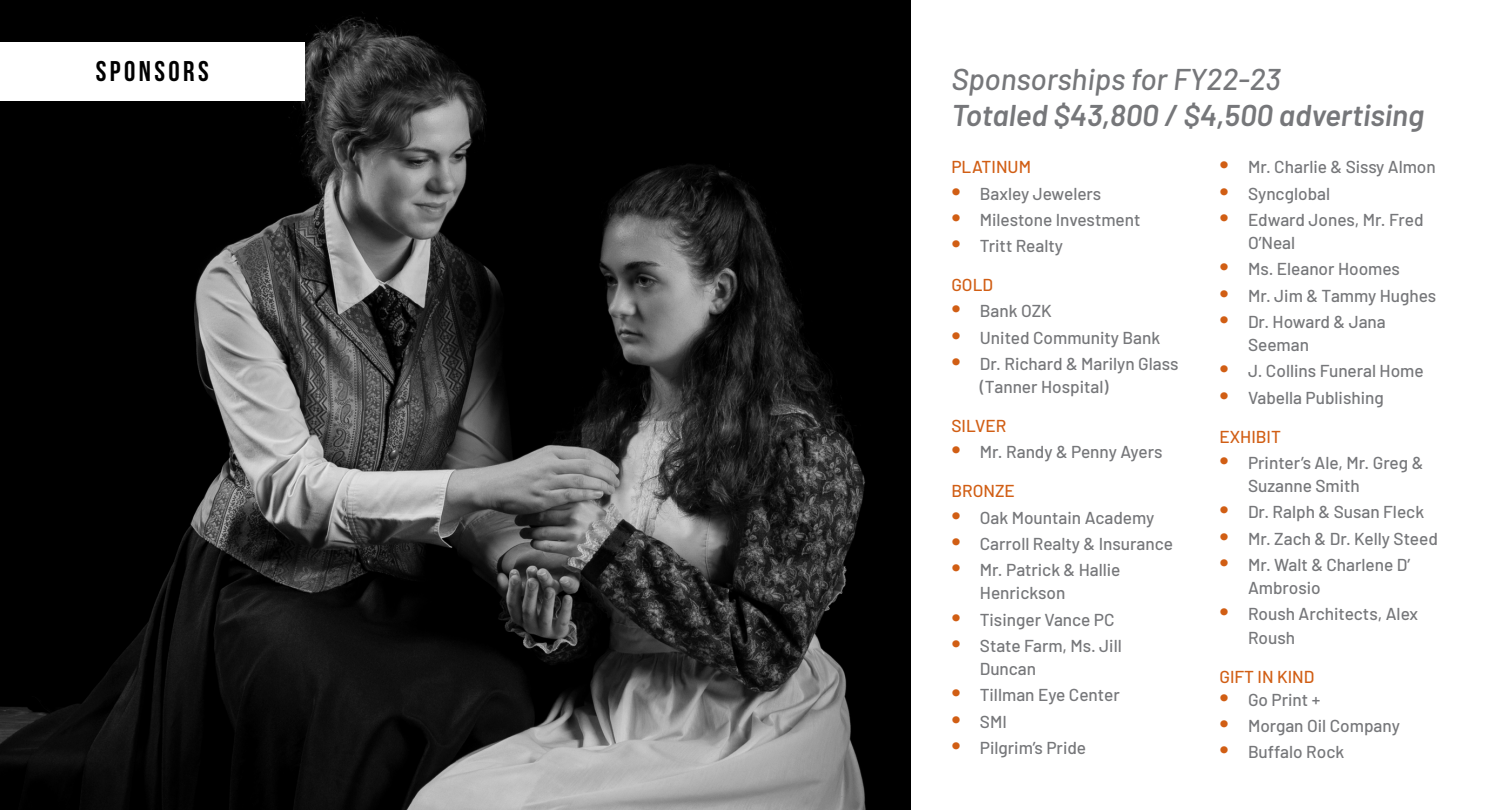
<style>
.page{position:relative;width:1485px;height:810px;background:#fff}
.page>*{position:absolute;margin:0;border:0;box-sizing:border-box;transform-origin:0 0}
.t1{font:italic 600 30px "Barlow";color:#76777a}
.t2{font:italic 500 30px "Barlow";color:#76777a}
.t3{font:28.5px "Bebas Neue";letter-spacing:.12em;color:#000}
.t4{font:500 17.25px/23.2px "Barlow";color:#76777a}
.t5{font:500 17.25px "Barlow";color:#d15e14}
.s1{font-size:30px;color:#d15e14}
</style>
<div class="page">
<img style="left:0;top:0;width:910px;height:810px">
<div style="left:0;top:42px;width:304px;height:58px;background:#fff"></div>
<h2 class="t3" style="left:96px;top:56px;width:114px">SPONSORS</h2>
<h1 class="t2" style="left:951px;top:57px;width:331px">Sponsorships for FY22-23</h1>
<h1 class="t1" style="left:951px;top:93px;width:474px">Totaled $43,800 / $4,500 advertising</h1>
<p class="t5" style="left:951px;top:154px;width:81px">PLATINUM</p>
<p class="t4" style="left:951px;top:180px;width:151px"><span class="s1">•</span> Baxley Jewelers</p>
<p class="t4" style="left:951px;top:207px;width:191px"><span class="s1">•</span> Milestone Investment</p>
<p class="t4" style="left:951px;top:233px;width:113px"><span class="s1">•</span> Tritt Realty</p>
<p class="t5" style="left:951px;top:272px;width:43px">GOLD</p>
<p class="t4" style="left:951px;top:298px;width:102px"><span class="s1">•</span> Bank OZK</p>
<p class="t4" style="left:951px;top:324px;width:211px"><span class="s1">•</span> United Community Bank</p>
<p class="t4" style="left:980px;top:351px;width:200px;text-indent:-28px"><span class="s1">•</span> Dr. Richard &amp; Marilyn Glass (Tanner Hospital)</p>
<p class="t5" style="left:951px;top:413px;width:56px">SILVER</p>
<p class="t4" style="left:951px;top:439px;width:213px"><span class="s1">•</span> Mr. Randy &amp; Penny Ayers</p>
<p class="t5" style="left:951px;top:478px;width:65px">BRONZE</p>
<p class="t4" style="left:951px;top:504px;width:204px"><span class="s1">•</span> Oak Mountain Academy</p>
<p class="t4" style="left:951px;top:531px;width:223px"><span class="s1">•</span> Carroll Realty &amp; Insurance</p>
<p class="t4" style="left:980px;top:557px;width:142px;text-indent:-28px"><span class="s1">•</span> Mr. Patrick &amp; Hallie<br>Henrickson</p>
<p class="t4" style="left:951px;top:606px;width:165px"><span class="s1">•</span> Tisinger Vance PC</p>
<p class="t4" style="left:980px;top:633px;width:143px;text-indent:-28px"><span class="s1">•</span> State Farm, Ms. Jill<br>Duncan</p>
<p class="t4" style="left:951px;top:682px;width:170px"><span class="s1">•</span> Tillman Eye Center</p>
<p class="t4" style="left:951px;top:708px;width:57px"><span class="s1">•</span> SMI</p>
<p class="t4" style="left:951px;top:735px;width:136px"><span class="s1">•</span> Pilgrim’s Pride</p>
<p class="t4" style="left:1220px;top:154px;width:218px"><span class="s1">•</span> Mr. Charlie &amp; Sissy Almon</p>
<p class="t4" style="left:1220px;top:180px;width:112px"><span class="s1">•</span> Syncglobal</p>
<p class="t4" style="left:1248px;top:207px;width:177px;text-indent:-28px"><span class="s1">•</span> Edward Jones, Mr. Fred<br>O’Neal</p>
<p class="t4" style="left:1220px;top:256px;width:182px"><span class="s1">•</span> Ms. Eleanor Hoomes</p>
<p class="t4" style="left:1220px;top:282px;width:218px"><span class="s1">•</span> Mr. Jim &amp; Tammy Hughes</p>
<p class="t4" style="left:1248px;top:309px;width:139px;text-indent:-28px"><span class="s1">•</span> Dr. Howard &amp; Jana<br>Seeman</p>
<p class="t4" style="left:1220px;top:358px;width:206px"><span class="s1">•</span> J. Collins Funeral Home</p>
<p class="t4" style="left:1220px;top:384px;width:166px"><span class="s1">•</span> Vabella Publishing</p>
<p class="t5" style="left:1220px;top:424px;width:63px">EXHIBIT</p>
<p class="t4" style="left:1248px;top:450px;width:177px;text-indent:-28px"><span class="s1">•</span> Printer’s Ale, Mr. Greg &amp;<br>Suzanne Smith</p>
<p class="t4" style="left:1220px;top:499px;width:206px"><span class="s1">•</span> Dr. Ralph &amp; Susan Fleck</p>
<p class="t4" style="left:1220px;top:525px;width:220px"><span class="s1">•</span> Mr. Zach &amp; Dr. Kelly Steed</p>
<p class="t4" style="left:1248px;top:552px;width:164px;text-indent:-28px"><span class="s1">•</span> Mr. Walt &amp; Charlene D’<br>Ambrosio</p>
<p class="t4" style="left:1248px;top:601px;width:172px;text-indent:-28px"><span class="s1">•</span> Roush Architects, Alex<br>Roush</p>
<p class="t5" style="left:1220px;top:664px;width:96px">GIFT IN KIND</p>
<p class="t4" style="left:1220px;top:687px;width:102px"><span class="s1">•</span> Go Print +</p>
<p class="t4" style="left:1220px;top:713px;width:182px"><span class="s1">•</span> Morgan Oil Company</p>
<p class="t4" style="left:1220px;top:739px;width:126px"><span class="s1">•</span> Buffalo Rock</p>
</div>
